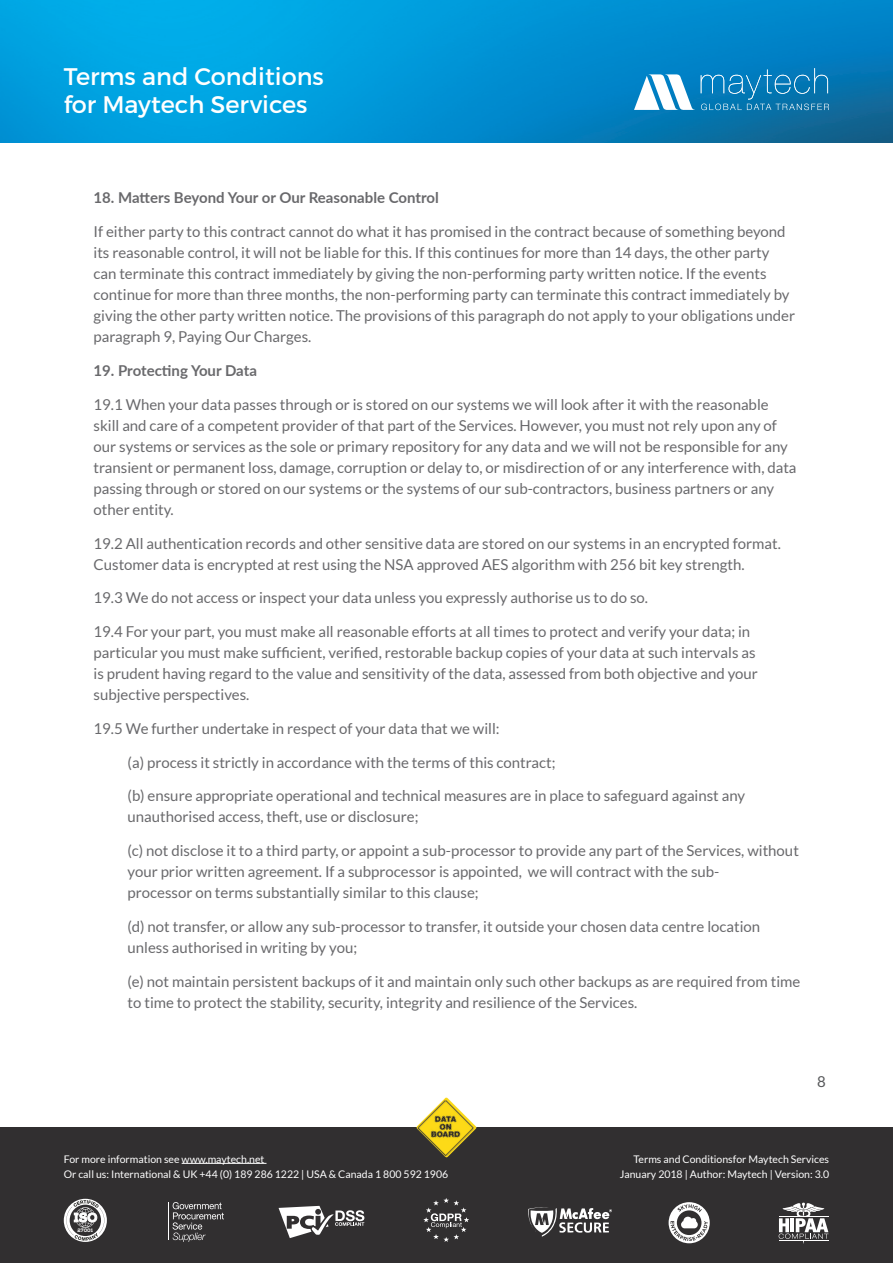
<style>
.page{position:relative;width:893px;height:1263px;background:#fff}
.page>*{position:absolute;margin:0;border:0;box-sizing:border-box;transform-origin:0 0}
.t1{font:24px/28.5px "Montserrat";color:#fff}
.MAIN_SECTION_HEADER{font:15px/21px "Lato";color:#69696c}
.MAIN_SECTION_HEADER-2{font:700 15px "Lato";color:#69696c}
.t2{font:15px "Lato";color:#57585a}
.t3{font:10.5px/15px "Lato";color:#fff}
.t4{font:800 4.95px "Nexa Slab";color:#fff}
</style>
<div class="page">
<img style="left:0;top:0;width:893px;height:142px">
<svg style="left:634px;top:68px;width:195px;height:42px;background:#3b97c8"></svg>
<div style="left:0;top:1127px;width:893px;height:136px;background:#312f30"></div>
<svg style="left:669px;top:1202px;width:41px;height:41px"></svg>
<hr style="left:168px;top:1202px;width:1px;height:38px;background:#fff">
<svg style="left:173px;top:1202px;width:51px;height:40px"></svg>
<svg style="left:279px;top:1206px;width:85px;height:32px"></svg>
<svg style="left:528px;top:1207px;width:84px;height:30px"></svg>
<svg style="left:779px;top:1202px;width:49px;height:42px"></svg>
<svg style="left:423px;top:1198px;width:46px;height:44px"></svg>
<hr style="left:182px;top:1163px;width:84px;height:1px;background:#fff">
<svg style="left:64px;top:1199px;width:43px;height:43px"></svg>
<img style="left:416px;top:1097px;width:61px;height:61px">
<h1 class="t1" style="left:64px;top:62px;width:262px">Terms and Conditions for Maytech Services</h1>
<p class="MAIN_SECTION_HEADER-2" style="left:94px;top:187px;width:347px">18. Matters Beyond Your or Our Reasonable Control</p>
<p class="MAIN_SECTION_HEADER" style="left:94px;top:221px;width:703px">If either party to this contract cannot do what it has promised in the contract because of something beyond its reasonable control, it will not be liable for this. If this continues for more than 14 days, the other party can terminate this contract immediately by giving the non-performing party written notice. If the events continue for more than three months, the non-performing party can terminate this contract immediately by giving the other party written notice. The provisions of this paragraph do not apply to your obligations under paragraph 9, Paying Our Charges.</p>
<p class="MAIN_SECTION_HEADER-2" style="left:94px;top:359px;width:165px">19. Protecting Your Data</p>
<p class="MAIN_SECTION_HEADER" style="left:94px;top:394px;width:704px">19.1 When your data passes through or is stored on our systems we will look after it with the reasonable skill and care of a competent provider of that part of the Services. However, you must not rely upon any of our systems or services as the sole or primary repository for any data and we will not be responsible for any transient or permanent loss, damage, corruption or delay to, or misdirection of or any interference with, data passing through or stored on our systems or the systems of our sub-contractors, business partners or any other entity.</p>
<p class="MAIN_SECTION_HEADER" style="left:94px;top:532px;width:689px">19.2 All authentication records and other sensitive data are stored on our systems in an encrypted format.<br>Customer data is encrypted at rest using the NSA approved AES algorithm with 256 bit key strength.</p>
<p class="MAIN_SECTION_HEADER" style="left:94px;top:587px;width:556px">19.3 We do not access or inspect your data unless you expressly authorise us to do so.</p>
<p class="MAIN_SECTION_HEADER" style="left:94px;top:621px;width:666px">19.4 For your part, you must make all reasonable efforts at all times to protect and verify your data; in particular you must make sufficient, verified, restorable backup copies of your data at such intervals as is prudent having regard to the value and sensitivity of the data, assessed from both objective and your subjective perspectives.</p>
<p class="MAIN_SECTION_HEADER" style="left:94px;top:718px;width:408px">19.5 We further undertake in respect of your data that we will:</p>
<p class="MAIN_SECTION_HEADER" style="left:128px;top:751px;width:430px">(a) process it strictly in accordance with the terms of this contract;</p>
<p class="MAIN_SECTION_HEADER" style="left:128px;top:785px;width:619px">(b) ensure appropriate operational and technical measures are in place to safeguard against any unauthorised access, theft, use or disclosure;</p>
<p class="MAIN_SECTION_HEADER" style="left:128px;top:840px;width:673px">(c) not disclose it to a third party, or appoint a sub-processor to provide any part of the Services, without your prior written agreement. If a subprocessor is appointed, we will contract with the sub-<br>processor on terms substantially similar to this clause;</p>
<p class="MAIN_SECTION_HEADER" style="left:128px;top:916px;width:634px">(d) not transfer, or allow any sub-processor to transfer, it outside your chosen data centre location unless authorised in writing by you;</p>
<p class="MAIN_SECTION_HEADER" style="left:128px;top:970px;width:674px">(e) not maintain persistent backups of it and maintain only such other backups as are required from time to time to protect the stability, security, integrity and resilience of the Services.</p>
<p class="t2" style="left:817px;top:1073px;width:10px">8</p>
<p class="t3" style="left:64px;top:1151px;width:386px">For more information see www.maytech.net<br>Or call us: International &amp; UK +44 (0) 189 286 1222 | USA &amp; Canada 1 800 592 1906</p>
<p class="t3" style="left:620px;top:1151px;width:211px;text-align:right">Terms and Conditionsfor Maytech Services<br>January 2018 | Author: Maytech | Version: 3.0</p>
<p class="t4" style="left:78px;top:1227px;width:17px">27001</p>
</div>
